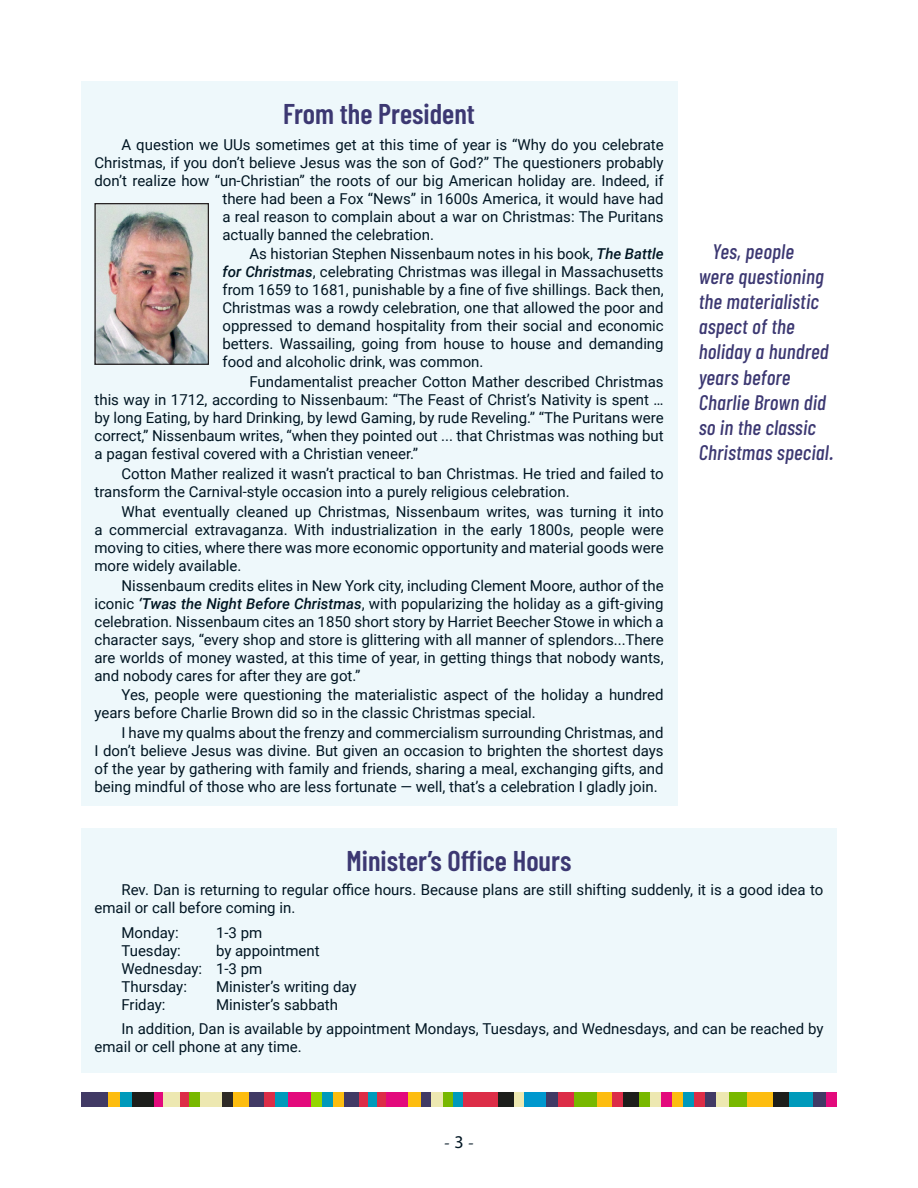
<style>
.page{position:relative;width:918px;height:1188px;background:#fff}
.page>*{position:absolute;margin:0;border:0;box-sizing:border-box;transform-origin:0 0}
.Headline{font:600 28.5px "Barlow Condensed";color:#3c3872}
.Sidebar_Text{font:italic 500 21px/25.2px "Barlow Condensed";letter-spacing:.01em;color:#3c3872}
.t1{font:18px "Minion Pro";color:#001522}
.Fellowtarian{font:15px/18px "Roboto";color:#001522;text-align:justify}
.s1{font-weight:500;font-style:italic}
.s2{font-family:"Myriad Pro"}
</style>
<div class="page">
<div style="left:826px;top:1093px;width:11px;height:14px;background:#e30a7c"></div>
<div style="left:694px;top:1093px;width:11px;height:14px;background:#dc2d47"></div>
<div style="left:683px;top:1093px;width:11px;height:14px;background:#009abb"></div>
<div style="left:672px;top:1093px;width:11px;height:14px;background:#fdbd10"></div>
<div style="left:661px;top:1093px;width:11px;height:14px;background:#e30a7c"></div>
<div style="left:333px;top:1093px;width:11px;height:14px;background:#fdbd10"></div>
<div style="left:322px;top:1093px;width:11px;height:14px;background:#009abb"></div>
<div style="left:311px;top:1093px;width:11px;height:14px;background:#95d600"></div>
<div style="left:189px;top:1093px;width:11px;height:14px;background:#78b800"></div>
<div style="left:650px;top:1093px;width:11px;height:14px;background:#ede8b1"></div>
<div style="left:453px;top:1093px;width:11px;height:14px;background:#009abb"></div>
<div style="left:443px;top:1093px;width:10px;height:14px;background:#78b800"></div>
<div style="left:431px;top:1093px;width:12px;height:14px;background:#ede8b1"></div>
<div style="left:421px;top:1093px;width:10px;height:14px;background:#413a65"></div>
<div style="left:408px;top:1093px;width:13px;height:14px;background:#fdbd10"></div>
<div style="left:275px;top:1093px;width:13px;height:14px;background:#009abb"></div>
<div style="left:639px;top:1093px;width:11px;height:14px;background:#78b800"></div>
<div style="left:813px;top:1093px;width:13px;height:14px;background:#413a65"></div>
<div style="left:705px;top:1093px;width:11px;height:14px;background:#413a65"></div>
<div style="left:514px;top:1093px;width:11px;height:14px;background:#ede8b1"></div>
<div style="left:612px;top:1093px;width:11px;height:14px;background:#dc2d47"></div>
<div style="left:788px;top:1093px;width:25px;height:14px;background:#009abb"></div>
<div style="left:747px;top:1093px;width:26px;height:14px;background:#fdbd10"></div>
<div style="left:773px;top:1093px;width:15px;height:14px;background:#1d1e1b"></div>
<div style="left:623px;top:1093px;width:16px;height:14px;background:#1d1e1b"></div>
<div style="left:729px;top:1093px;width:18px;height:14px;background:#78b800"></div>
<div style="left:597px;top:1093px;width:15px;height:14px;background:#fdbd10"></div>
<div style="left:344px;top:1093px;width:15px;height:14px;background:#413a65"></div>
<div style="left:498px;top:1093px;width:16px;height:14px;background:#1d1e1b"></div>
<div style="left:464px;top:1093px;width:34px;height:14px;background:#dc2d47"></div>
<div style="left:288px;top:1093px;width:23px;height:14px;background:#e30a7c"></div>
<div style="left:132px;top:1093px;width:23px;height:14px;background:#1d1e1b"></div>
<div style="left:574px;top:1093px;width:23px;height:14px;background:#78b800"></div>
<div style="left:716px;top:1093px;width:13px;height:14px;background:#ede8b1"></div>
<div style="left:546px;top:1093px;width:12px;height:14px;background:#413a65"></div>
<div style="left:525px;top:1093px;width:21px;height:14px;background:#0098ce"></div>
<div style="left:558px;top:1093px;width:16px;height:14px;background:#dc2d47"></div>
<div style="left:221px;top:1093px;width:12px;height:14px;background:#2e2a25"></div>
<div style="left:200px;top:1093px;width:21px;height:14px;background:#ede8b1"></div>
<div style="left:120px;top:1093px;width:12px;height:14px;background:#009abb"></div>
<div style="left:107px;top:1093px;width:13px;height:14px;background:#fdbd10"></div>
<div style="left:233px;top:1093px;width:16px;height:14px;background:#fdbd10"></div>
<div style="left:386px;top:1093px;width:22px;height:14px;background:#e30a7c"></div>
<div style="left:81px;top:1093px;width:26px;height:14px;background:#413a65"></div>
<div style="left:368px;top:1093px;width:9px;height:14px;background:#009abb"></div>
<div style="left:377px;top:1093px;width:9px;height:14px;background:#dc2d47"></div>
<div style="left:359px;top:1093px;width:9px;height:14px;background:#dc2d47"></div>
<div style="left:163px;top:1093px;width:17px;height:14px;background:#ede8b1"></div>
<div style="left:180px;top:1093px;width:9px;height:14px;background:#dc2d47"></div>
<div style="left:155px;top:1093px;width:8px;height:14px;background:#e30a7c"></div>
<div style="left:264px;top:1093px;width:11px;height:14px;background:#dc2d47"></div>
<div style="left:249px;top:1093px;width:15px;height:14px;background:#413a65"></div>
<div style="left:81px;top:81px;width:596px;height:725px;background:#eef8fb"></div>
<img style="left:94px;top:203px;width:113px;height:162px">
<div style="left:95px;top:203px;width:114px;height:162px;border:1px solid #231f20"></div>
<div style="left:81px;top:828px;width:756px;height:244px;background:#eef8fb"></div>
<p class="Headline" style="left:283px;top:96px;width:193px">From the President</p>
<p class="Fellowtarian" style="left:122px;top:135px;width:544px">A question we UUs sometimes get at this time of year is “Why do you celebrate</p>
<p class="Fellowtarian" style="left:94px;top:153px;width:571px">Christmas, if you don’t believe Jesus was the son of God?” The questioners probably</p>
<p class="Fellowtarian" style="left:94px;top:171px;width:571px">don’t realize how “un-Christian” the roots of our big American holiday are. Indeed, if</p>
<p class="Fellowtarian" style="left:222px;top:189px;width:443px">there had been a Fox “News” in 1600s America, it would have had</p>
<p class="Fellowtarian" style="left:222px;top:207px;width:443px">a real reason to complain about a war on Christmas: The Puritans</p>
<p class="Fellowtarian" style="left:222px;top:225px;width:213px">actually banned the celebration.</p>
<p class="Fellowtarian" style="left:222px;top:244px;width:443px;text-indent:27px">As historian Stephen Nissenbaum notes in his book, <span class="s1">The Battle for Christmas</span>, celebrating Christmas was illegal in Massachusetts from 1659 to 1681, punishable by a fine of five shillings. Back then, Christmas was a rowdy celebration, one that allowed the poor and oppressed to demand hospitality from their social and economic betters. Wassailing, going from house to house and demanding food and alcoholic drink, was common.</p>
<p class="Fellowtarian" style="left:94px;top:372px;width:571px;text-indent:155px">Fundamentalist preacher Cotton Mather described Christmas this way in 1712, according to Nissenbaum: “The Feast of Christ’s Nativity is spent … by long Eating, by hard Drinking, by lewd Gaming, by rude Reveling.” “The Puritans were correct,” Nissenbaum writes, “when they pointed out ... that Christmas was nothing but a pagan festival covered with a Christian veneer.”</p>
<p class="Fellowtarian" style="left:94px;top:464px;width:571px;text-indent:27px">Cotton Mather realized it wasn’t practical to ban Christmas. He tried and failed to transform the Carnival-style occasion into a purely religious celebration.</p>
<p class="Fellowtarian" style="left:94px;top:502px;width:571px;text-indent:27px">What eventually cleaned up Christmas, Nissenbaum writes, was turning it into a commercial extravaganza. With industrialization in the early 1800s, people were moving to cities, where there was more economic opportunity and material goods were more widely available.</p>
<p class="Fellowtarian" style="left:94px;top:576px;width:571px;text-indent:27px">Nissenbaum credits elites in New York city, including Clement Moore, author of the iconic <span class="s1">‘Twas the Night Before Christmas</span>, with popularizing the holiday as a gift-giving celebration. Nissenbaum cites an 1850 short story by Harriet Beecher Stowe in which a character says, “every shop and store is glittering with all manner of splendors...There are worlds of money wasted, at this time of year, in getting things that nobody wants, and nobody cares for after they are got.”</p>
<p class="Fellowtarian" style="left:94px;top:685px;width:571px;text-indent:27px">Yes, people were questioning the materialistic aspect of the holiday a hundred years before Charlie Brown did so in the classic Christmas special.</p>
<p class="Fellowtarian" style="left:94px;top:723px;width:571px;text-indent:27px">I have my qualms about the frenzy and commercialism surrounding Christmas, and I don’t believe Jesus was divine. But given an occasion to brighten the shortest days of the year by gathering with family and friends, sharing a meal, exchanging gifts, and being mindful of those who are less fortunate — well, that’s a celebration I gladly join.</p>
<p class="Sidebar_Text" style="left:699px;top:238px;width:136px;text-indent:14px">Yes, people were questioning the materialistic aspect of the holiday a hundred years before<br>Charlie Brown did so in the classic<br>Christmas special.</p>
<p class="Headline" style="left:347px;top:843px;width:226px">Minister’s Office Hours</p>
<p class="Fellowtarian" style="left:94px;top:880px;width:730px;text-indent:27px">Rev. Dan is returning to regular office hours. Because plans are still shifting suddenly, it is a good idea to email or call before coming in.</p>
<p class="Fellowtarian" style="left:122px;top:923px;width:59px">Monday:</p>
<p class="Fellowtarian" style="left:216px;top:923px;width:48px">1-3 pm</p>
<p class="Fellowtarian" style="left:122px;top:941px;width:61px">Tuesday:</p>
<p class="Fellowtarian" style="left:216px;top:941px;width:105px">by appointment</p>
<p class="Fellowtarian" style="left:122px;top:959px;width:142px">Wednesday: 1-3 pm</p>
<p class="Fellowtarian" style="left:122px;top:977px;width:67px">Thursday:</p>
<p class="Fellowtarian" style="left:216px;top:977px;width:142px">Minister’s writing day</p>
<p class="Fellowtarian" style="left:122px;top:995px;width:46px">Friday:</p>
<p class="Fellowtarian" style="left:216px;top:995px;width:124px">Minister’s sabbath</p>
<p class="Fellowtarian" style="left:94px;top:1020px;width:730px;text-indent:27px">In addition, Dan is available by appointment Mondays, Tuesdays, and Wednesdays, and can be reached by email or cell phone at any time.</p>
<p class="t1" style="left:444px;top:1130px;width:32px">- <span class="s2">3</span> -</p>
</div>
